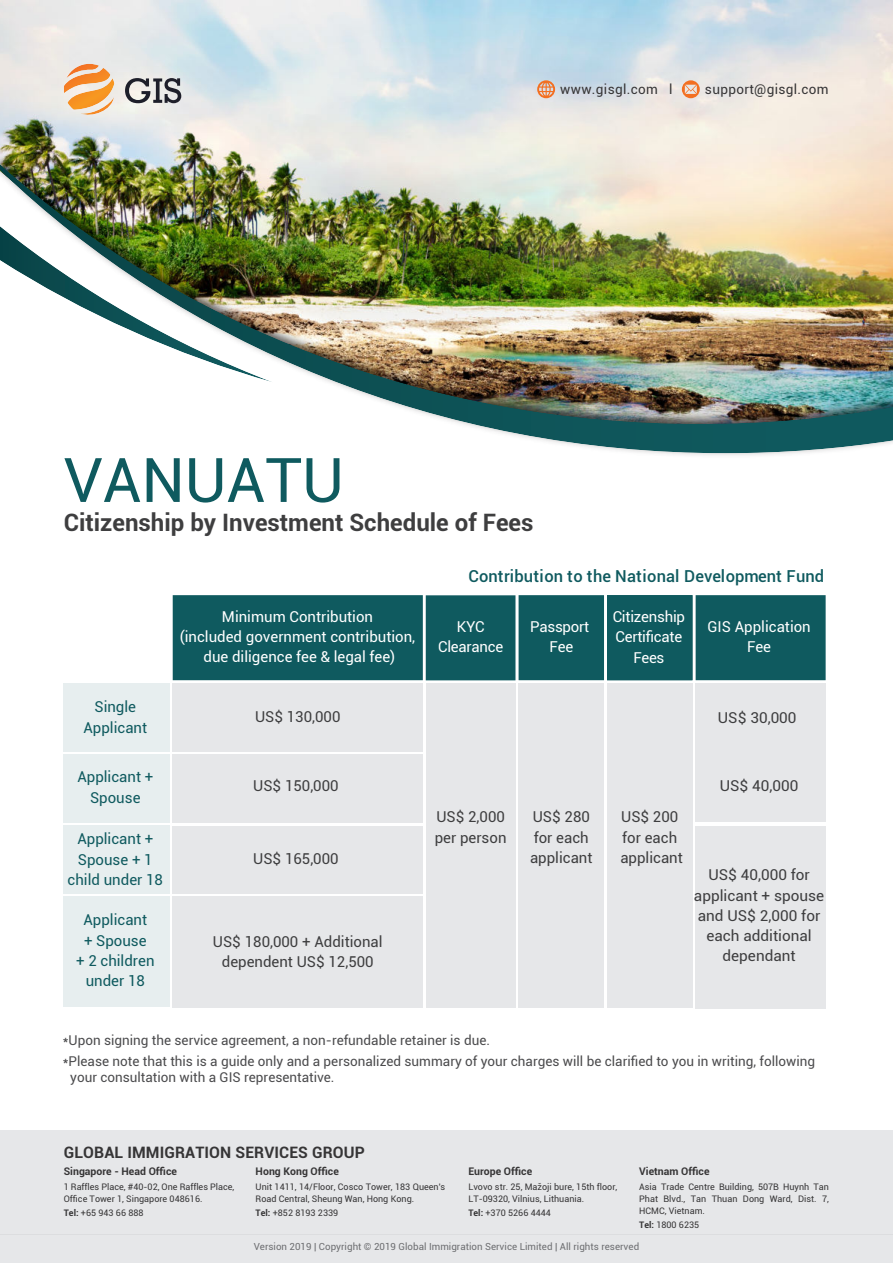
<style>
.page{position:relative;width:893px;height:1263px;background:#fff}
.page>*{position:absolute;margin:0;border:0;box-sizing:border-box;transform-origin:0 0}
.t1{font:61.5px "Roboto";color:#0f5a5f}
.t2{font:700 24px "Roboto";color:#3e3e3f}
.t3{font:500 16.5px "Roboto";letter-spacing:.005em;color:#0f5a5f}
.t4{font:700 15.75px "Roboto";letter-spacing:.005em;color:#363536}
.t5{font:15px/20.2px "Roboto";color:#3e3e3f}
.t6{font:15px/20.2px "Roboto";color:#fff;text-align:center}
.t7{font:15px/20.2px "Roboto";color:#0f5a5f;text-align:center}
.t8{font:13.5px/20.7px "Roboto";color:#4b4b4d}
.t9{font:13.5px "Roboto";letter-spacing:.025em;color:#363536}
.t10{font:700 10.5px "Roboto";color:#363536}
.t11{font:9.75px "Roboto";color:#6d6e71}
.t12{font:9px/12px "Roboto";color:#363536}
.s1{font-weight:700}
</style>
<div class="page">
<div style="left:0;top:1130px;width:893px;height:133px;background:#e6e7e9"></div>
<hr style="left:0;top:1234px;width:893px;height:1px;background:#dcdddf">
<div style="left:63px;top:683px;width:107px;height:68px;background:#e7eeef"></div>
<div style="left:63px;top:754px;width:107px;height:68px;background:#e7eeef"></div>
<div style="left:63px;top:825px;width:107px;height:69px;background:#e7eeef"></div>
<div style="left:63px;top:897px;width:107px;height:110px;background:#e7eeef"></div>
<div style="left:173px;top:595px;width:250px;height:85px;background:#0f5a5f"></div>
<div style="left:696px;top:595px;width:130px;height:85px;background:#0f5a5f"></div>
<div style="left:173px;top:683px;width:250px;height:68px;background:#e6e7e9"></div>
<div style="left:173px;top:754px;width:250px;height:68px;background:#e6e7e9"></div>
<div style="left:173px;top:826px;width:250px;height:67px;background:#e6e7e9"></div>
<div style="left:173px;top:897px;width:250px;height:111px;background:#e6e7e9"></div>
<div style="left:426px;top:683px;width:89px;height:324px;background:#e6e7e9"></div>
<div style="left:518px;top:683px;width:86px;height:324px;background:#e6e7e9"></div>
<div style="left:607px;top:683px;width:86px;height:324px;background:#e6e7e9"></div>
<div style="left:696px;top:683px;width:130px;height:70px;background:#e6e7e9"></div>
<div style="left:696px;top:754px;width:130px;height:68px;background:#e6e7e9"></div>
<div style="left:696px;top:826px;width:130px;height:182px;background:#e6e7e9"></div>
<div style="left:607px;top:595px;width:85px;height:85px;background:#0f5a5f"></div>
<div style="left:519px;top:595px;width:85px;height:85px;background:#0f5a5f"></div>
<div style="left:426px;top:595px;width:89px;height:85px;background:#0f5a5f"></div>
<img style="left:0;top:0;width:893px;height:148px">
<img style="left:0;top:148px;width:893px;height:308px">
<img style="left:0;top:164px;width:893px;height:289px">
<img style="left:0;top:226px;width:274px;height:157px">
<svg style="left:537px;top:80px;width:18px;height:18px"></svg>
<svg style="left:682px;top:80px;width:18px;height:18px"></svg>
<svg style="left:64px;top:64px;width:50px;height:54px;background:#f0be8e"></svg>
<svg style="left:125px;top:78px;width:56px;height:25px"></svg>
<h3 class="t9" style="left:560px;top:83px;width:114px">www.gisgl.com l</h3>
<h3 class="t9" style="left:705px;top:83px;width:125px">support@gisgl.com</h3>
<h1 class="t1" style="left:64px;top:451px;width:281px">VANUATU</h1>
<h2 class="t2" style="left:64px;top:505px;width:471px">Citizenship by Investment Schedule of Fees</h2>
<h3 class="t7" style="left:83px;top:698px;width:65px">Single<br>Applicant</h3>
<h3 class="t7" style="left:77px;top:768px;width:77px">Applicant +<br>Spouse</h3>
<h3 class="t7" style="left:68px;top:830px;width:97px">Applicant +<br>Spouse + 1 child under 18</h3>
<h3 class="t7" style="left:76px;top:911px;width:80px">Applicant<br>+ Spouse<br>+ 2 children under 18</h3>
<h3 class="t6" style="left:180px;top:607px;width:237px">Minimum Contribution<br>(included government contribution, due diligence fee &amp; legal fee)</h3>
<h3 class="t5" style="left:255px;top:707px;width:87px">US$ 130,000</h3>
<h3 class="t5" style="left:253px;top:776px;width:87px">US$ 150,000</h3>
<h3 class="t5" style="left:253px;top:849px;width:87px">US$ 165,000</h3>
<h3 class="t5" style="left:213px;top:932px;width:171px;text-align:center">US$ 180,000 + Additional dependent US$ 12,500</h3>
<h3 class="t3" style="left:468px;top:570px;width:357px">Contribution to the National Development Fund</h3>
<h3 class="t6" style="left:438px;top:617px;width:67px">KYC<br>Clearance</h3>
<h3 class="t5" style="left:435px;top:808px;width:73px">US$ 2,000 per person</h3>
<h3 class="t6" style="left:530px;top:617px;width:61px">Passport<br>Fee</h3>
<h3 class="t6" style="left:613px;top:607px;width:74px">Citizenship<br>Certificate<br>Fees</h3>
<h3 class="t6" style="left:707px;top:617px;width:105px">GIS Application<br>Fee</h3>
<h3 class="t5" style="left:718px;top:708px;width:80px">US$ 30,000</h3>
<h3 class="t5" style="left:530px;top:808px;width:64px">US$ 280 for each applicant</h3>
<h3 class="t5" style="left:620px;top:808px;width:64px">US$ 200 for each applicant</h3>
<h3 class="t5" style="left:720px;top:776px;width:80px">US$ 40,000</h3>
<h3 class="t5" style="left:694px;top:866px;width:132px;text-align:center">US$ 40,000 for applicant + spouse and US$ 2,000 for each additional dependant</h3>
<h3 class="t8" style="left:63px;top:1030px;width:754px">*Upon signing the service agreement, a non-refundable retainer is due.<br>*Please note that this is a guide only and a personalized summary of your charges will be clarified to you in writing, following</h3>
<h3 class="t8" style="left:70px;top:1067px;width:266px">your consultation with a GIS representative.</h3>
<h3 class="t4" style="left:64px;top:1146px;width:303px">GLOBAL IMMIGRATION SERVICES GROUP</h3>
<p class="t10" style="left:64px;top:1167px;width:115px">Singapore - Head Office</p>
<p class="t12" style="left:64px;top:1181px;width:172px">1 Raffles Place, #40-02, One Raffles Place,<br>Office Tower 1, Singapore 048616.</p>
<p class="t12" style="left:64px;top:1207px;width:81px"><span class="s1">Tel:</span> +65 943 66 888</p>
<p class="t10" style="left:256px;top:1167px;width:85px">Hong Kong Office</p>
<p class="t12" style="left:256px;top:1181px;width:191px">Unit 1411, 14/Floor, Cosco Tower, 183 Queen's<br>Road Central, Sheung Wan, Hong Kong.</p>
<p class="t12" style="left:256px;top:1207px;width:84px"><span class="s1">Tel:</span> +852 8193 2339</p>
<p class="t10" style="left:468px;top:1167px;width:65px">Europe Office</p>
<p class="t12" style="left:468px;top:1181px;width:150px">Lvovo str. 25, Mažoji bure, 15th floor,<br>LT-09320, Vilnius, Lithuania.</p>
<p class="t12" style="left:468px;top:1207px;width:84px"><span class="s1">Tel:</span> +370 5266 4444</p>
<p class="t10" style="left:639px;top:1167px;width:72px">Vietnam Office</p>
<p class="t12" style="left:639px;top:1181px;width:191px;text-align:justify">Asia Trade Centre Building, 507B Huynh Tan Phat Blvd., Tan Thuan Dong Ward, Dist. 7, HCMC, Vietnam.</p>
<p class="t12" style="left:639px;top:1219px;width:62px"><span class="s1">Tel:</span> 1800 6235</p>
<p class="t11" style="left:254px;top:1242px;width:387px">Version 2019 | Copyright © 2019 Global Immigration Service Limited | All rights reserved</p>
</div>
